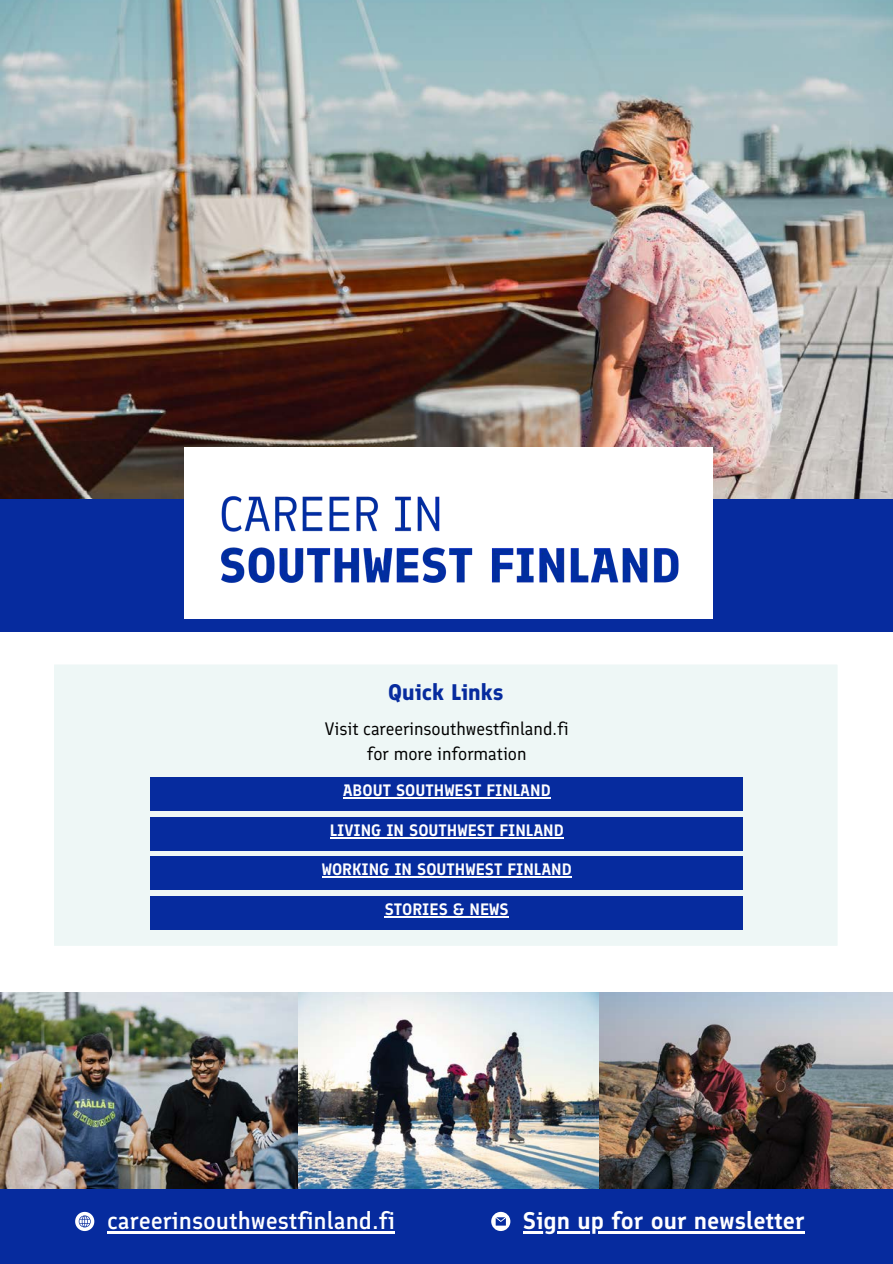
<style>
.page{position:relative;width:893px;height:1264px;background:#fff}
.page>*{position:absolute;margin:0;border:0;box-sizing:border-box;transform-origin:0 0}
.t1{font:500 24px "Finlandica";color:#fff}
.t2{font:600 24px "Finlandica";color:#fff}
.t3{font:700 22.5px "Finlandica";color:#062b9e}
.t4{font:18px "Finlandica";color:#000}
.t5{font:600 16.5px "Finlandica";color:#fff}
</style>
<div class="page">
<img style="left:0;top:0;width:892px;height:499px">
<div style="left:0;top:499px;width:892px;height:132px;background:#062b9e"></div>
<div style="left:185px;top:447px;width:527px;height:171px;background:#fff"></div>
<div style="left:0;top:1187px;width:892px;height:76px;background:#062b9e"></div>
<svg style="left:75px;top:1211px;width:19px;height:19px"></svg>
<svg style="left:491px;top:1211px;width:19px;height:19px"></svg>
<img style="left:598px;top:992px;width:294px;height:195px">
<img style="left:0;top:992px;width:298px;height:195px">
<img style="left:298px;top:992px;width:300px;height:195px">
<div style="left:54px;top:665px;width:784px;height:281px;background:#eef7f6"></div>
<div style="left:150px;top:777px;width:593px;height:33px;background:#062b9e"></div>
<hr style="left:343px;top:797px;width:207px;height:1px;background:#fff">
<div style="left:150px;top:817px;width:593px;height:33px;background:#062b9e"></div>
<hr style="left:330px;top:837px;width:233px;height:1px;background:#fff">
<div style="left:150px;top:856px;width:593px;height:34px;background:#062b9e"></div>
<hr style="left:322px;top:876px;width:249px;height:1px;background:#fff">
<div style="left:150px;top:896px;width:593px;height:34px;background:#062b9e"></div>
<hr style="left:384px;top:916px;width:124px;height:1px;background:#fff">
<hr style="left:107px;top:1230px;width:288px;height:3px;background:#fff">
<hr style="left:523px;top:1230px;width:281px;height:3px;background:#fff">
<img style="left:221px;top:496px;width:458px;height:87px">
<p class="t3" style="left:388px;top:678px;width:117px">Quick Links</p>
<p class="t4" style="left:325px;top:718px;width:245px">Visit careerinsouthwestfinland.fi</p>
<p class="t4" style="left:367px;top:743px;width:161px">for more information</p>
<p class="t5" style="left:343px;top:780px;width:209px">ABOUT SOUTHWEST FINLAND</p>
<p class="t5" style="left:330px;top:820px;width:235px">LIVING IN SOUTHWEST FINLAND</p>
<p class="t5" style="left:322px;top:859px;width:251px">WORKING IN SOUTHWEST FINLAND</p>
<p class="t5" style="left:384px;top:899px;width:125px">STORIES &amp; NEWS</p>
<p class="t1" style="left:107px;top:1205px;width:289px">careerinsouthwestfinland.fi</p>
<p class="t2" style="left:523px;top:1205px;width:283px">Sign up for our newsletter</p>
</div>
